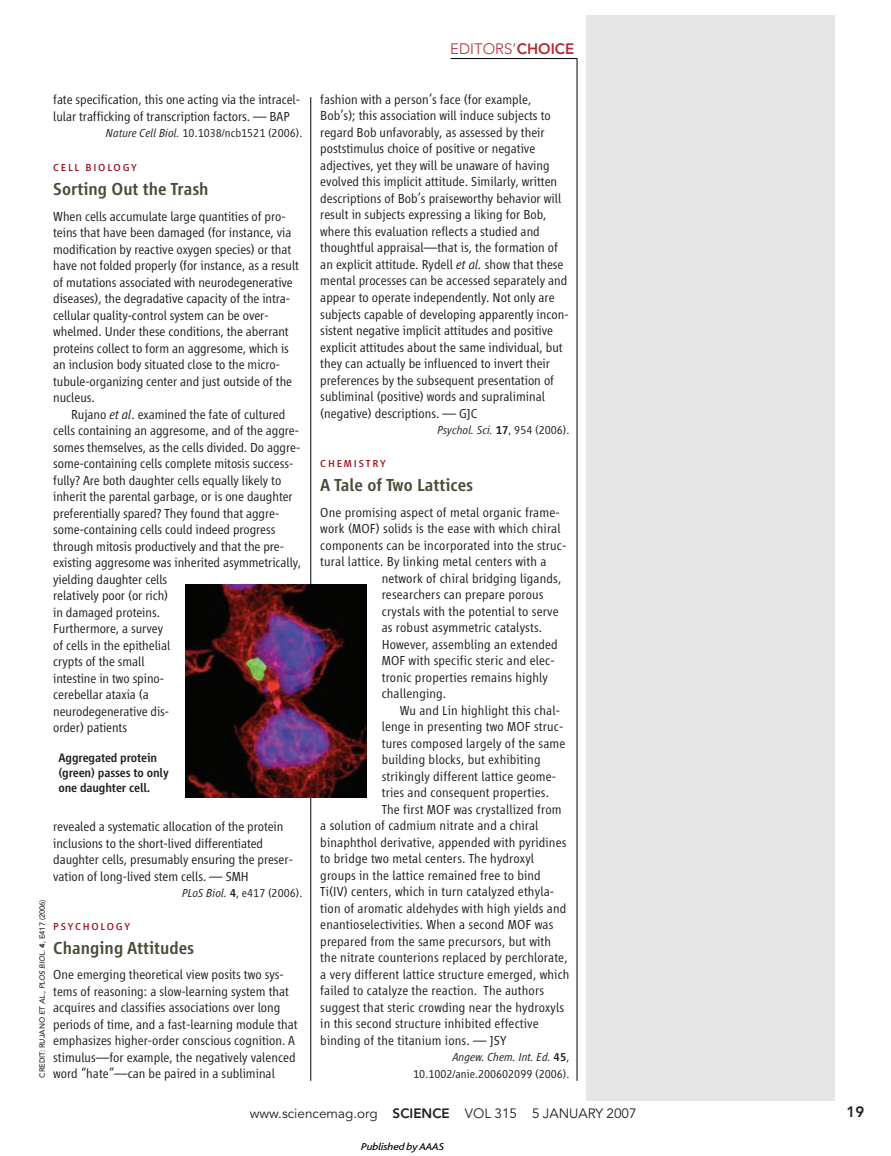
<style>
.page{position:relative;width:891px;height:1156px;background:#fff}
.page>*{position:absolute;margin:0;border:0;box-sizing:border-box;transform-origin:0 0}
.t1{font:500 18px "Vialog LT";color:#4c4a38}
.t2{font:300 15px "Avenir LT";color:#b12b35}
.t3{font:800 15px "Avenir LT";color:#231f20}
.t4{font:300 13.5px/16.5px "Vialog LT";color:#231f20}
.t5{font:13.5px "Avenir LT";color:#231f20}
.t6{font:500 12.75px/15px "Vialog LT";letter-spacing:-.01em;color:#231f20}
.t7{font:300 12px/16.5px "Vialog LT";color:#231f20;text-align:right}
.t8{font:italic 300 12px "Vialog LT";color:#231f20}
.t9{font:10.5px "Vialog LT";letter-spacing:.155em;color:#9b0617;scale:1.1 1}
.t10{font:italic 10.5px "Bliss";letter-spacing:-.025em;color:#000;scale:1.15 1}
.t11{font:500 7.5px "Avenir LT";color:#231f20}
.s1{font-weight:800}
.s2{font-style:italic}
.s3{font-weight:500;font-style:normal}
.s4{font-style:normal}
.s5{font-weight:500}
.s6{font-weight:900}
</style>
<div class="page">
<div style="left:587px;top:15px;width:248px;height:1085px;background:#e5e5e5"></div>
<hr style="left:311px;top:97px;width:1px;height:983px;background:#000">
<hr style="left:577px;top:59px;width:1px;height:1021px;background:#000">
<hr style="left:451px;top:58px;width:126px;height:1px;background:#000">
<img style="left:186px;top:584px;width:181px;height:213px">
<p class="t2" style="left:450px;top:43px;width:126px">EDITORS’<span class="s1">CHOICE</span></p>
<p class="t4" style="left:320px;top:92px;width:250px">fashion with a person’s face (for example, Bob’s); this association will induce subjects to regard Bob unfavorably, as assessed by their poststimulus choice of positive or negative adjectives, yet they will be unaware of having evolved this implicit attitude. Similarly, written descriptions of Bob’s praiseworthy behavior will result in subjects expressing a liking for Bob, where this evaluation reflects a studied and thoughtful appraisal—that is, the formation of an explicit attitude. Rydell <span class="s2">et al.</span> show that these mental processes can be accessed separately and appear to operate independently. Not only are subjects capable of developing apparently incon&shy;sistent negative implicit attitudes and positive explicit attitudes about the same individual, but they can actually be influenced to invert their preferences by the subsequent presentation of subliminal (positive) words and supraliminal (negative) descriptions. — GJC</p>
<p class="t8" style="left:437px;top:425px;width:134px">Psychol. Sci. <span class="s3">17</span><span class="s4">, 954 (2006).</span></p>
<p class="t9" style="left:320px;top:459px;width:61px">CHEMISTRY</p>
<h1 class="t1" style="left:320px;top:478px;width:154px">A Tale of Two Lattices</h1>
<p class="t4" style="left:320px;top:505px;width:241px">One promising aspect of metal organic frame-</p>
<p class="t4" style="left:320px;top:521px;width:242px">work (MOF) solids is the ease with which chiral</p>
<p class="t4" style="left:320px;top:538px;width:248px">components can be incorporated into the struc-</p>
<p class="t4" style="left:320px;top:554px;width:228px">tural lattice. By linking metal centers with a</p>
<p class="t4" style="left:382px;top:571px;width:181px">network of chiral bridging ligands,</p>
<p class="t4" style="left:382px;top:587px;width:163px">researchers can prepare porous</p>
<p class="t4" style="left:382px;top:604px;width:178px">crystals with the potential to serve</p>
<p class="t4" style="left:382px;top:620px;width:162px">as robust asymmetric catalysts.</p>
<p class="t4" style="left:382px;top:637px;width:178px">However, assembling an extended</p>
<p class="t4" style="left:382px;top:653px;width:175px">MOF with specific steric and elec-</p>
<p class="t4" style="left:382px;top:670px;width:168px">tronic properties remains highly</p>
<p class="t4" style="left:382px;top:686px;width:66px">challenging.</p>
<p class="t4" style="left:400px;top:703px;width:162px">Wu and Lin highlight this chal-</p>
<p class="t4" style="left:382px;top:719px;width:183px">lenge in presenting two MOF struc-</p>
<p class="t4" style="left:382px;top:736px;width:185px">tures composed largely of the same</p>
<p class="t4" style="left:382px;top:752px;width:160px">building blocks, but exhibiting</p>
<p class="t4" style="left:382px;top:769px;width:176px">strikingly different lattice geome-</p>
<p class="t4" style="left:382px;top:785px;width:169px">tries and consequent properties.</p>
<p class="t4" style="left:382px;top:802px;width:181px">The first MOF was crystallized from</p>
<p class="t4" style="left:320px;top:818px;width:220px">a solution of cadmium nitrate and a chiral</p>
<p class="t4" style="left:320px;top:835px;width:248px">binaphthol derivative, appended with pyridines</p>
<p class="t4" style="left:320px;top:851px;width:215px">to bridge two metal centers. The hydroxyl</p>
<p class="t4" style="left:320px;top:868px;width:222px">groups in the lattice remained free to bind</p>
<p class="t4" style="left:320px;top:884px;width:235px">Ti(IV) centers, which in turn catalyzed ethyla-</p>
<p class="t4" style="left:320px;top:901px;width:248px">tion of aromatic aldehydes with high yields and</p>
<p class="t4" style="left:320px;top:917px;width:235px">enantioselectivities. When a second MOF was</p>
<p class="t4" style="left:320px;top:934px;width:232px">prepared from the same precursors, but with</p>
<p class="t4" style="left:320px;top:950px;width:249px">the nitrate counterions replaced by perchlorate,</p>
<p class="t4" style="left:320px;top:967px;width:251px">a very different lattice structure emerged, which</p>
<p class="t4" style="left:320px;top:983px;width:225px">failed to catalyze the reaction. The authors</p>
<p class="t4" style="left:320px;top:1000px;width:245px">suggest that steric crowding near the hydroxyls</p>
<p class="t4" style="left:320px;top:1016px;width:220px">in this second structure inhibited effective</p>
<p class="t4" style="left:320px;top:1033px;width:188px">binding of the titanium ions. — JSY</p>
<p class="t7" style="left:413px;top:1049px;width:158px"><span class="s2">Angew. Chem. Int. Ed.</span> <span class="s5">45</span>,<br>10.1002/anie.200602099 (2006).</p>
<p class="t4" style="left:53px;top:92px;width:248px">fate specification, this one acting via the intracel&shy;lular trafficking of transcription factors. — BAP</p>
<p class="t7" style="left:106px;top:126px;width:198px"><span class="s2">Nature Cell Biol.</span> 10.1038/ncb1521 (2006).</p>
<p class="t9" style="left:53px;top:163px;width:78px">CELL BIOLOGY</p>
<h1 class="t1" style="left:53px;top:182px;width:157px">Sorting Out the Trash</h1>
<p class="t4" style="left:53px;top:209px;width:247px">When cells accumulate large quantities of pro&shy;teins that have been damaged (for instance, via modification by reactive oxygen species) or that have not folded properly (for instance, as a result of mutations associated with neurodegenerative diseases), the degradative capacity of the intra&shy;cellular quality-control system can be over&shy;whelmed. Under these conditions, the aberrant proteins collect to form an aggresome, which is an inclusion body situated close to the micro&shy;tubule-organizing center and just outside of the nucleus.</p>
<p class="t4" style="left:53px;top:407px;width:250px;text-indent:18px">Rujano <span class="s2">et al</span>. examined the fate of cultured cells containing an aggresome, and of the aggre&shy;somes themselves, as the cells divided. Do aggre&shy;some-containing cells complete mitosis success&shy;fully? Are both daughter cells equally likely to inherit the parental garbage, or is one daughter preferentially spared? They found that aggre&shy;some-containing cells could indeed progress through mitosis productively and that the pre&shy;existing aggresome was inherited asymmetrically, yielding daughter cells<br>relatively poor (or rich)<br>in damaged proteins.<br>Furthermore, a survey<br>of cells in the epithelial<br>crypts of the small<br>intestine in two spino-<br>cerebellar ataxia (a<br>neurodegenerative dis-<br>order) patients</p>
<p class="t6" style="left:58px;top:750px;width:112px">Aggregated protein (green) passes to only one daughter cell.</p>
<p class="t4" style="left:53px;top:819px;width:241px">revealed a systematic allocation of the protein inclusions to the short-lived differentiated daughter cells, presumably ensuring the preser&shy;vation of long-lived stem cells. — SMH</p>
<p class="t7" style="left:182px;top:886px;width:122px"><span class="s2">PLoS Biol.</span> <span class="s5">4</span>, e417 (2006).</p>
<p class="t9" style="left:53px;top:922px;width:71px">PSYCHOLOGY</p>
<h1 class="t1" style="left:53px;top:940px;width:142px">Changing Attitudes</h1>
<p class="t4" style="left:53px;top:967px;width:246px">One emerging theoretical view posits two sys&shy;tems of reasoning: a slow-learning system that acquires and classifies associations over long periods of time, and a fast-learning module that emphasizes higher-order conscious cognition. A stimulus—for example, the negatively valenced word “hate”—can be paired in a subliminal</p>
<p class="t5" style="left:250px;top:1107px;width:388px">www.sciencemag.org <span class="s1">SCIENCE</span> VOL 315 5 JANUARY 2007</p>
<p class="t11" style="left:39px;top:1077px;width:180px;rotate:-90deg">CREDIT: RUJANO <span class="s2">ET AL., PLOS BIOL</span>. <span class="s6">4</span>, E417 (2006)</p>
<p class="t10" style="left:361px;top:1142px;width:74px">Published by AAAS</p>
<p class="t3" style="left:846px;top:1105px;width:19px">19</p>
</div>
